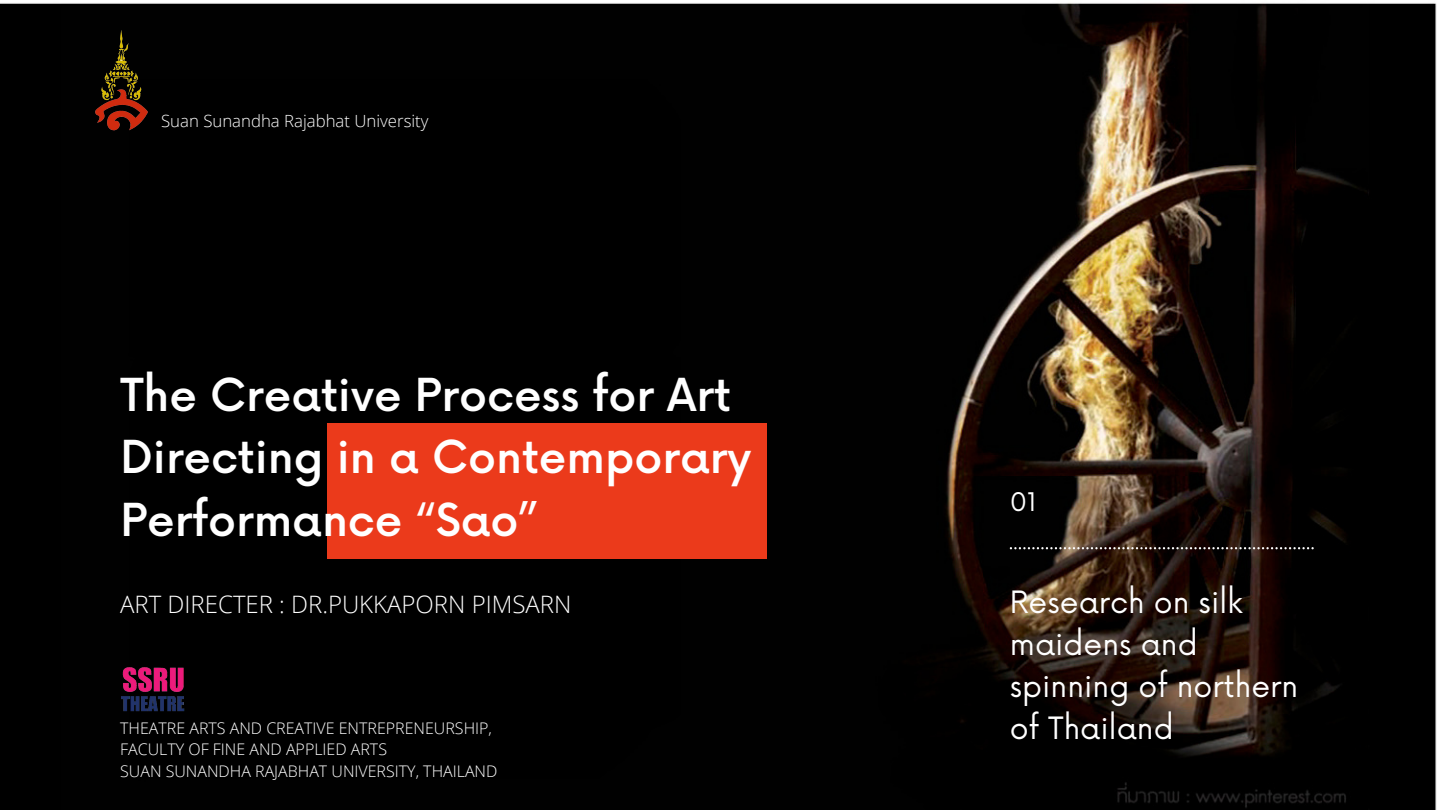
<style>
.page{position:relative;width:1440px;height:810px;background:#fff}
.page>*{position:absolute;margin:0;border:0;box-sizing:border-box;transform-origin:0 0}
.t1{font:500 44.3px/62.2px "Now";color:#fff}
.t2{font:30px/42px "Now";color:#fff}
.t3{font:25px "Now";color:#fff}
.t4{font:300 24px "Open Sans";color:#fff}
.t5{font:300 16.8px "Open Sans";color:#fff}
.t6{font:300 16px/21.8px "Open Sans";color:#fff}
</style>
<div class="page">
<img style="left:0;top:2px;width:1437px;height:808px">
<svg style="left:1010px;top:547px;width:304px;height:2px"></svg>
<div style="left:327px;top:424px;width:439px;height:135px;background:#eb3a1b"></div>
<img style="left:120px;top:664px;width:66px;height:49px">
<img style="left:81px;top:23px;width:80px;height:113px">
<p class="t5" style="left:161px;top:109px;width:269px">Suan Sunandha Rajabhat University</p>
<h1 class="t1" style="left:120px;top:367px;width:632px">The Creative Process for Art<br>Directing in a Contemporary<br>Performance “Sao”</h1>
<h3 class="t4" style="left:120px;top:587px;width:453px">ART DIRECTER : DR.PUKKAPORN PIMSARN</h3>
<p class="t6" style="left:120px;top:716px;width:379px">THEATRE ARTS AND CREATIVE ENTREPRENEURSHIP,<br>FACULTY OF FINE AND APPLIED ARTS<br>SUAN SUNANDHA RAJABHAT UNIVERSITY, THAILAND</p>
<h3 class="t3" style="left:1010px;top:488px;width:28px">01</h3>
<h2 class="t2" style="left:1010px;top:582px;width:290px">Research on silk maidens and spinning of northern of Thailand</h2>
</div>
